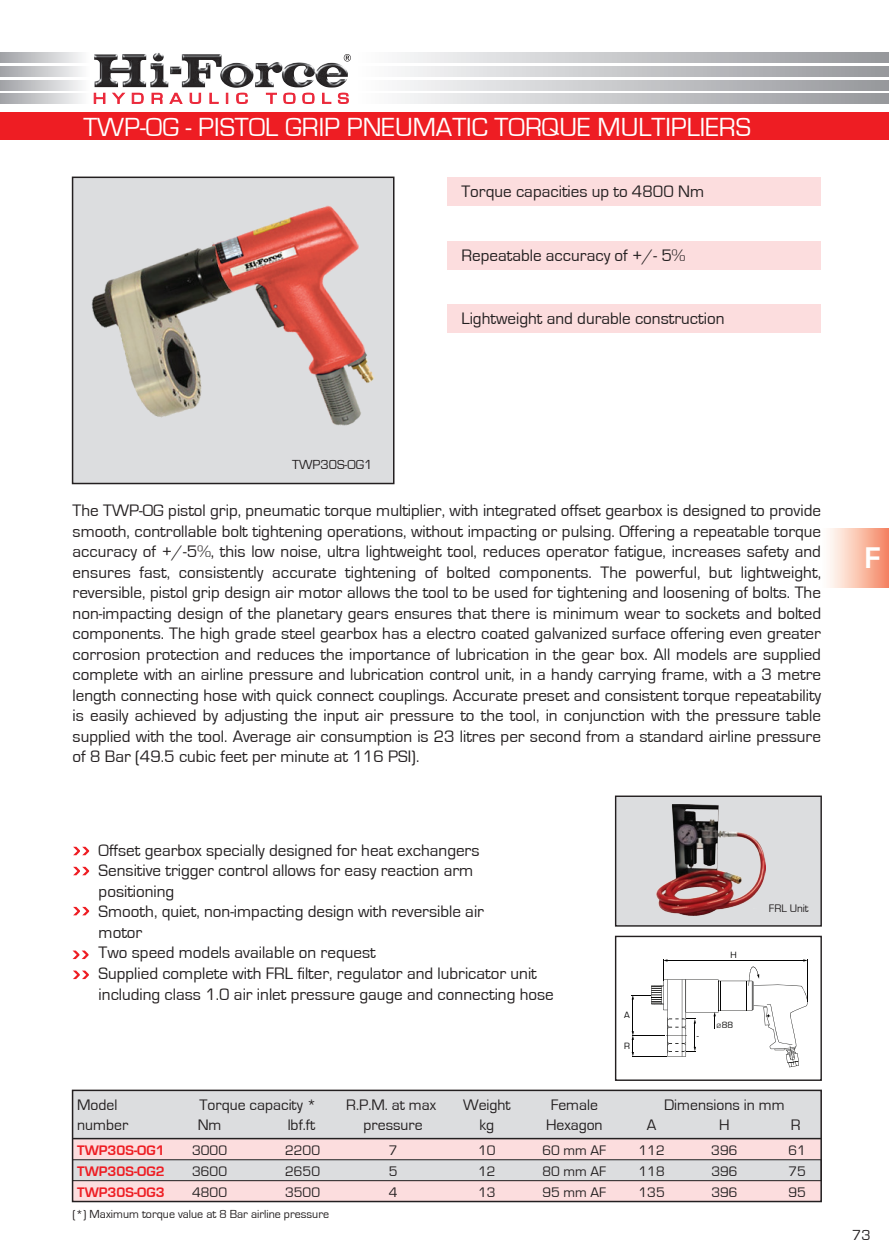
<style>
.page{position:relative;width:889px;height:1259px;background:#fff}
.page>*{position:absolute;margin:0;border:0;box-sizing:border-box;transform-origin:0 0}
.t1{font:700 30.9px "Eurostile";color:#fff}
.t2{font:27px "Eurostile";color:#fff}
.t3{font:17.1px/20.5px "Eurostile";color:#231f20;text-align:justify}
.t4{font:15.6px/20px "Eurostile";color:#231f20}
.t5{font:15px "Eurostile";color:#231f20}
.t6{font:14.25px "Eurostile";color:#231f20}
.t7{font:700 14.25px "Eurostile";color:#ee1d23}
.t8{font:13.5px "Eurostile";color:#231f20}
.t9{font:12px "Eurostile";color:#231f20}
.t10{font:11.25px "Eurostile";color:#231f20}
.t11{font:9.75px "Eurostile";color:#050504}
.t12{font:9.3px "Eurostile";color:#050504}
.t13{font:6.45px "Eurostile";color:#050504}
</style>
<div class="page">
<div style="left:819px;top:529px;width:70px;height:58px;background:linear-gradient(to right,#fff,#f58966)"></div>
<svg style="left:401px;top:52px;width:488px;height:11px;background:#c4c5c7"></svg>
<svg style="left:401px;top:67px;width:488px;height:10px;background:#c4c5c7"></svg>
<svg style="left:401px;top:80px;width:488px;height:10px;background:#c4c5c7"></svg>
<svg style="left:401px;top:94px;width:488px;height:10px;background:#c4c5c7"></svg>
<svg style="left:0;top:52px;width:82px;height:11px"></svg>
<svg style="left:0;top:67px;width:82px;height:10px"></svg>
<svg style="left:0;top:80px;width:82px;height:10px"></svg>
<svg style="left:0;top:94px;width:82px;height:10px"></svg>
<img style="left:94px;top:53px;width:220px;height:34px">
<svg style="left:344px;top:54px;width:7px;height:8px"></svg>
<svg style="left:94px;top:92px;width:31px;height:12px"></svg>
<svg style="left:132px;top:93px;width:12px;height:11px"></svg>
<svg style="left:151px;top:93px;width:12px;height:11px"></svg>
<svg style="left:169px;top:93px;width:14px;height:11px"></svg>
<svg style="left:189px;top:93px;width:12px;height:11px"></svg>
<svg style="left:209px;top:93px;width:10px;height:11px"></svg>
<svg style="left:226px;top:93px;width:2px;height:11px"></svg>
<svg style="left:236px;top:92px;width:12px;height:12px"></svg>
<svg style="left:266px;top:93px;width:11px;height:11px"></svg>
<svg style="left:283px;top:92px;width:13px;height:12px"></svg>
<svg style="left:302px;top:92px;width:13px;height:12px"></svg>
<svg style="left:322px;top:93px;width:9px;height:11px"></svg>
<svg style="left:338px;top:92px;width:11px;height:12px"></svg>
<div style="left:0;top:113px;width:889px;height:27px;background:#ee1d23"></div>
<div style="left:448px;top:177px;width:373px;height:29px;background:#fcddde"></div>
<div style="left:448px;top:241px;width:373px;height:29px;background:#fcddde"></div>
<div style="left:448px;top:304px;width:373px;height:29px;background:#fcddde"></div>
<div style="left:72px;top:177px;width:322px;height:307px;background:#dcdddf;border:2px solid #231f20"></div>
<div style="left:615px;top:795px;width:207px;height:131px;background:#dcdddf;border:1px solid #231f20"></div>
<img style="left:657px;top:804px;width:108px;height:111px">
<svg style="left:73px;top:846px;width:16px;height:9px"></svg>
<svg style="left:73px;top:867px;width:16px;height:8px"></svg>
<svg style="left:73px;top:950px;width:16px;height:9px"></svg>
<svg style="left:73px;top:907px;width:16px;height:8px"></svg>
<svg style="left:73px;top:970px;width:16px;height:9px"></svg>
<img style="left:213px;top:205px;width:161px;height:221px">
<img style="left:91px;top:244px;width:142px;height:175px">
<div style="left:615px;top:935px;width:207px;height:146px;border:1px solid #231f20"></div>
<hr style="left:807px;top:959px;width:1px;height:43px;background:#050504">
<svg style="left:631px;top:959px;width:176px;height:108px"></svg>
<div style="left:73px;top:1090px;width:748px;height:48px;background:#dcdddf"></div>
<div style="left:72px;top:1138px;width:749px;height:22px;background:#fcddde"></div>
<hr style="left:73px;top:1137px;width:748px;height:2px;background:#231f20">
<div style="left:72px;top:1159px;width:749px;height:22px;background:#dcdddf;border:1px solid #231f20"></div>
<div style="left:72px;top:1180px;width:749px;height:22px;background:#fcddde;border:1px solid #231f20"></div>
<div style="left:72px;top:1089px;width:750px;height:113px;border:2px solid #231f20"></div>
<p class="t2" style="left:83px;top:112px;width:669px">TWP-OG - PISTOL GRIP PNEUMATIC TORQUE MULTIPLIERS</p>
<p class="t3" style="left:461px;top:181px;width:244px">Torque capacities up to 4800 Nm</p>
<p class="t3" style="left:461px;top:245px;width:225px">Repeatable accuracy of +/- 5%</p>
<p class="t3" style="left:461px;top:309px;width:264px">Lightweight and durable construction</p>
<p class="t8" style="left:292px;top:458px;width:82px">TWP30S-OG1</p>
<p class="t3" style="left:73px;top:500px;width:750px">The TWP-OG pistol grip, pneumatic torque multiplier, with integrated offset gearbox is designed to provide smooth, controllable bolt tightening operations, without impacting or pulsing. Offering a repeatable torque accuracy of +/-5%, this low noise, ultra lightweight tool, reduces operator fatigue, increases safety and ensures fast, consistently accurate tightening of bolted components. The powerful, but lightweight, reversible, pistol grip design air motor allows the tool to be used for tightening and loosening of bolts. The non-impacting design of the planetary gears ensures that there is minimum wear to sockets and bolted components. The high grade steel gearbox has a electro coated galvanized surface offering even greater corrosion protection and reduces the importance of lubrication in the gear box. All models are supplied complete with an airline pressure and lubrication control unit, in a handy carrying frame, with a 3 metre length connecting hose with quick connect couplings. Accurate preset and consistent torque repeatability is easily achieved by adjusting the input air pressure to the tool, in conjunction with the pressure table supplied with the tool. Average air consumption is 23 litres per second from a standard airline pressure of 8 Bar (49.5 cubic feet per minute at 116 PSI).</p>
<p class="t3" style="left:99px;top:840px;width:457px;text-align:left">Offset gearbox specially designed for heat exchangers<br>Sensitive trigger control allows for easy reaction arm<br>positioning<br>Smooth, quiet, non-impacting design with reversible air<br>motor<br>Two speed models available on request<br>Supplied complete with FRL filter, regulator and lubricator unit including class 1.0 air inlet pressure gauge and connecting hose</p>
<p class="t12" style="left:624px;top:1010px;width:7px">A</p>
<p class="t12" style="left:624px;top:1041px;width:7px">R</p>
<p class="t12" style="left:730px;top:950px;width:8px">H</p>
<p class="t11" style="left:697px;top:1030px;width:4px">-</p>
<p class="t12" style="left:722px;top:1019px;width:13px">88</p>
<p class="t13" style="left:717px;top:1022px;width:6px">Ø</p>
<p class="t10" style="left:769px;top:902px;width:41px">FRL Unit</p>
<p class="t4" style="left:77px;top:1094px;width:53px">Model number</p>
<p class="t4" style="left:198px;top:1094px;width:120px">Torque capacity *<br>Nm</p>
<p class="t4" style="left:288px;top:1114px;width:29px">lbf.ft</p>
<p class="t4" style="left:346px;top:1094px;width:91px;text-align:center">R.P.M. at max pressure</p>
<p class="t4" style="left:664px;top:1094px;width:122px">Dimensions in mm</p>
<p class="t4" style="left:463px;top:1094px;width:49px;text-align:center">Weight kg</p>
<p class="t4" style="left:546px;top:1094px;width:58px">Female<br>Hexagon</p>
<p class="t4" style="left:647px;top:1114px;width:11px">A</p>
<p class="t4" style="left:719px;top:1114px;width:12px">H</p>
<p class="t4" style="left:791px;top:1114px;width:11px">R</p>
<p class="t7" style="left:77px;top:1142px;width:89px">TWP30S-OG1</p>
<p class="t6" style="left:192px;top:1142px;width:36px">3000</p>
<p class="t6" style="left:285px;top:1142px;width:36px">2200</p>
<p class="t6" style="left:389px;top:1142px;width:10px">7</p>
<p class="t6" style="left:478px;top:1142px;width:19px">10</p>
<p class="t6" style="left:542px;top:1142px;width:65px">60 mm AF</p>
<p class="t6" style="left:638px;top:1142px;width:28px">112</p>
<p class="t6" style="left:711px;top:1142px;width:28px">396</p>
<p class="t6" style="left:788px;top:1142px;width:19px">61</p>
<p class="t7" style="left:77px;top:1163px;width:89px">TWP30S-OG2</p>
<p class="t6" style="left:192px;top:1163px;width:36px">3600</p>
<p class="t6" style="left:285px;top:1163px;width:36px">2650</p>
<p class="t6" style="left:389px;top:1163px;width:10px">5</p>
<p class="t6" style="left:478px;top:1163px;width:19px">12</p>
<p class="t6" style="left:542px;top:1163px;width:65px">80 mm AF</p>
<p class="t6" style="left:638px;top:1163px;width:28px">118</p>
<p class="t6" style="left:711px;top:1163px;width:28px">396</p>
<p class="t6" style="left:788px;top:1163px;width:19px">75</p>
<p class="t7" style="left:77px;top:1184px;width:89px">TWP30S-OG3</p>
<p class="t6" style="left:192px;top:1184px;width:36px">4800</p>
<p class="t6" style="left:285px;top:1184px;width:36px">3500</p>
<p class="t6" style="left:389px;top:1184px;width:10px">4</p>
<p class="t6" style="left:478px;top:1184px;width:19px">13</p>
<p class="t6" style="left:542px;top:1184px;width:65px">95 mm AF</p>
<p class="t6" style="left:638px;top:1184px;width:28px">135</p>
<p class="t6" style="left:711px;top:1184px;width:28px">396</p>
<p class="t6" style="left:788px;top:1184px;width:19px">95</p>
<p class="t9" style="left:73px;top:1207px;width:258px">(*) Maximum torque value at 8 Bar airline pressure</p>
<p class="t1" style="left:864px;top:541px;width:18px">F</p>
<p class="t5" style="left:852px;top:1227px;width:20px">73</p>
</div>
